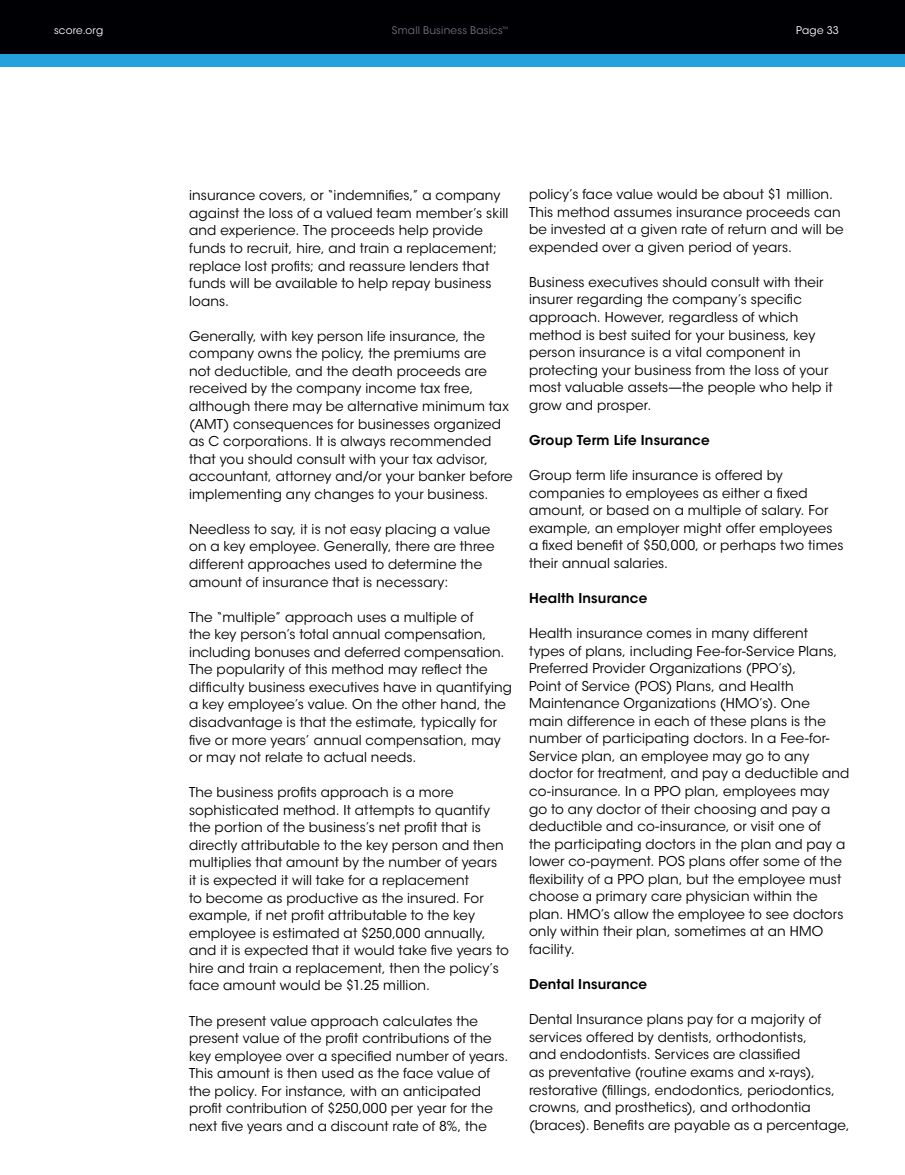
<style>
.page{position:relative;width:905px;height:1175px;background:#fff}
.page>*{position:absolute;margin:0;border:0;box-sizing:border-box;transform-origin:0 0}
.t1{font:13.5px/17.5px "ITC Avant Garde Std";letter-spacing:.01em;color:#000004}
.t2{font:600 13.5px "ITC Avant Garde Std";letter-spacing:.015em;color:#000004}
.t3{font:10.5px "ITC Avant Garde Std";letter-spacing:.02em;color:#6f717f}
.t4{font:10.5px "ITC Avant Garde Std";letter-spacing:.015em;color:#fff}
</style>
<div class="page">
<div style="left:0;top:0;width:904px;height:54px;background:#000004"></div>
<div style="left:0;top:54px;width:904px;height:12px;background:#25a2dc"></div>
<p class="t4" style="left:54px;top:24px;width:51px">score.org</p>
<p class="t3" style="left:392px;top:24px;width:118px">Small Business Basics<sup>™</sup></p>
<p class="t4" style="left:796px;top:24px;width:44px">Page 33</p>
<p class="t1" style="left:189px;top:187px;width:321px">insurance covers, or “indemnifies,” a company against the loss of a valued team member’s skill and experience. The proceeds help provide funds to recruit, hire, and train a replacement; replace lost profits; and reassure lenders that funds will be available to help repay business loans.</p>
<p class="t1" style="left:189px;top:327px;width:325px">Generally, with key person life insurance, the company owns the policy, the premiums are<br>not deductible, and the death proceeds are received by the company income tax free, although there may be alternative minimum tax (AMT) consequences for businesses organized as C corporations. It is always recommended that you should consult with your tax advisor, accountant, attorney and/or your banker before implementing any changes to your business.</p>
<p class="t1" style="left:189px;top:520px;width:307px">Needless to say, it is not easy placing a value on a key employee. Generally, there are three different approaches used to determine the amount of insurance that is necessary:</p>
<p class="t1" style="left:189px;top:608px;width:324px">The “multiple” approach uses a multiple of<br>the key person’s total annual compensation, including bonuses and deferred compensation.<br>The popularity of this method may reflect the difficulty business executives have in quantifying a key employee’s value. On the other hand, the disadvantage is that the estimate, typically for five or more years’ annual compensation, may or may not relate to actual needs.</p>
<p class="t1" style="left:189px;top:783px;width:321px">The business profits approach is a more sophisticated method. It attempts to quantify the portion of the business’s net profit that is directly attributable to the key person and then multiplies that amount by the number of years<br>it is expected it will take for a replacement<br>to become as productive as the insured. For example, if net profit attributable to the key employee is estimated at $250,000 annually, and it is expected that it would take five years to hire and train a replacement, then the policy’s face amount would be $1.25 million.</p>
<p class="t1" style="left:189px;top:1012px;width:321px">The present value approach calculates the present value of the profit contributions of the key employee over a specified number of years.<br>This amount is then used as the face value of the policy. For instance, with an anticipated profit contribution of $250,000 per year for the next five years and a discount rate of 8%, the</p>
<p class="t1" style="left:529px;top:186px;width:316px">policy’s face value would be about $1 million.<br>This method assumes insurance proceeds can be invested at a given rate of return and will be expended over a given period of years.</p>
<p class="t1" style="left:529px;top:273px;width:305px">Business executives should consult with their insurer regarding the company’s specific approach. However, regardless of which method is best suited for your business, key person insurance is a vital component in protecting your business from the loss of your most valuable assets—the people who help it grow and prosper.</p>
<p class="t2" style="left:529px;top:431px;width:182px">Group Term Life Insurance</p>
<p class="t1" style="left:529px;top:466px;width:316px">Group term life insurance is offered by companies to employees as either a fixed amount, or based on a multiple of salary. For example, an employer might offer employees a fixed benefit of $50,000, or perhaps two times their annual salaries.</p>
<p class="t2" style="left:529px;top:589px;width:120px">Health Insurance</p>
<p class="t1" style="left:529px;top:624px;width:322px">Health insurance comes in many different<br>types of plans, including Fee-for-Service Plans, Preferred Provider Organizations (PPO’s),<br>Point of Service (POS) Plans, and Health Maintenance Organizations (HMO’s). One<br>main difference in each of these plans is the number of participating doctors. In a Fee-for-Service plan, an employee may go to any doctor for treatment, and pay a deductible and co-insurance. In a PPO plan, employees may go to any doctor of their choosing and pay a deductible and co-insurance, or visit one of<br>the participating doctors in the plan and pay a lower co-payment. POS plans offer some of the flexibility of a PPO plan, but the employee must choose a primary care physician within the plan. HMO’s allow the employee to see doctors only within their plan, sometimes at an HMO facility.</p>
<p class="t2" style="left:529px;top:975px;width:120px">Dental Insurance</p>
<p class="t1" style="left:529px;top:1010px;width:322px">Dental Insurance plans pay for a majority of services offered by dentists, orthodontists,<br>and endodontists. Services are classified<br>as preventative (routine exams and x-rays), restorative (fillings, endodontics, periodontics, crowns, and prosthetics), and orthodontia (braces). Benefits are payable as a percentage,</p>
</div>
